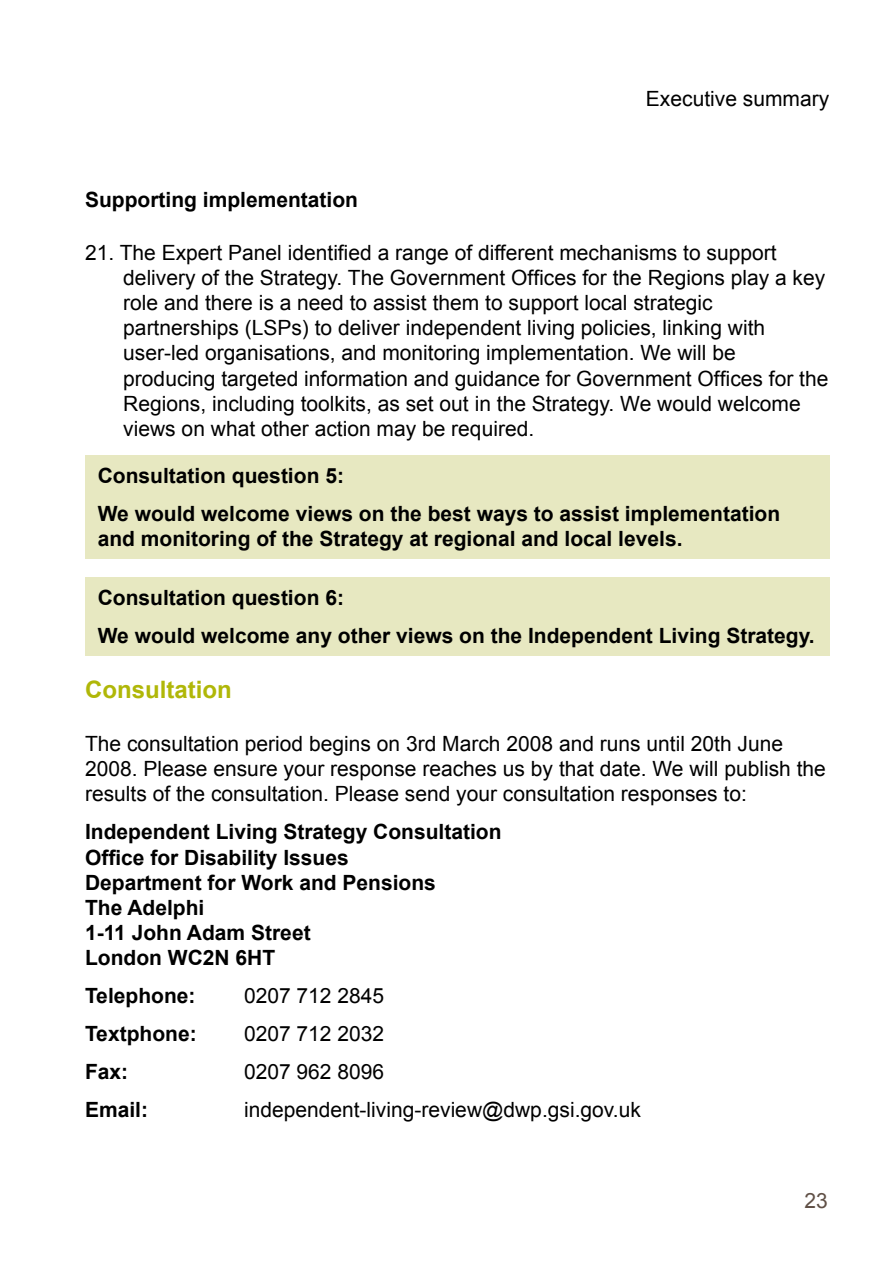
<style>
.page{position:relative;width:893px;height:1263px;background:#fff}
.page>*{position:absolute;margin:0;border:0;box-sizing:border-box;transform-origin:0 0}
.Heading_2{font:700 24px "Arial";color:#b0b708}
.norm_indent{font:21px/25.2px "Arial";color:#000}
.norm{font:700 21px/25.2px "Arial";color:#000}
.norm-2{font:21px/25.2px "Arial";color:#000}
.Heading_3{font:700 21px "Arial";color:#000}
.t1{font:21px "Arial";color:#605046}
</style>
<div class="page">
<div style="left:85px;top:455px;width:744px;height:104px;background:#e7e8c1"></div>
<div style="left:85px;top:577px;width:744px;height:79px;background:#e7e8c1"></div>
<p class="norm_indent" style="left:646px;top:86px;width:185px">Executive summary</p>
<p class="Heading_3" style="left:85px;top:185px;width:275px">Supporting implementation</p>
<p class="norm_indent" style="left:123px;top:240px;width:707px;text-indent:-38px">21. The Expert Panel identified a range of different mechanisms to support delivery of the Strategy. The Government Offices for the Regions play a key role and there is a need to assist them to support local strategic partnerships (LSPs) to deliver independent living policies, linking with user-led organisations, and monitoring implementation. We will be producing targeted information and guidance for Government Offices for the Regions, including toolkits, as set out in the Strategy. We would welcome views on what other action may be required.</p>
<p class="norm" style="left:98px;top:463px;width:248px">Consultation question 5:</p>
<p class="norm" style="left:98px;top:501px;width:684px">We would welcome views on the best ways to assist implementation and monitoring of the Strategy at regional and local levels.</p>
<p class="norm" style="left:98px;top:586px;width:248px">Consultation question 6:</p>
<p class="norm" style="left:98px;top:624px;width:718px">We would welcome any other views on the Independent Living Strategy.</p>
<p class="Heading_2" style="left:85px;top:674px;width:148px">Consultation</p>
<p class="norm-2" style="left:85px;top:731px;width:742px">The consultation period begins on 3rd March 2008 and runs until 20th June<br>2008. Please ensure your response reaches us by that date. We will publish the results of the consultation. Please send your consultation responses to:</p>
<p class="norm" style="left:85px;top:820px;width:418px">Independent Living Strategy Consultation<br>Office for Disability Issues<br>Department for Work and Pensions<br>The Adelphi<br>1-11 John Adam Street<br>London WC2N 6HT</p>
<p class="norm" style="left:85px;top:984px;width:112px">Telephone:</p>
<p class="norm-2" style="left:244px;top:983px;width:142px">0207 71 2 2845</p>
<p class="norm" style="left:85px;top:1022px;width:113px">Textphone:</p>
<p class="norm-2" style="left:244px;top:1021px;width:142px">0207 71 2 2032</p>
<p class="norm" style="left:85px;top:1060px;width:45px">Fax:</p>
<p class="norm-2" style="left:244px;top:1059px;width:142px">0207 962 8096</p>
<p class="norm" style="left:85px;top:1098px;width:65px">Email:</p>
<p class="norm-2" style="left:244px;top:1097px;width:398px">independent-living-review@dwp.gsi.gov.uk</p>
<p class="t1" style="left:804px;top:1187px;width:25px">23</p>
</div>
